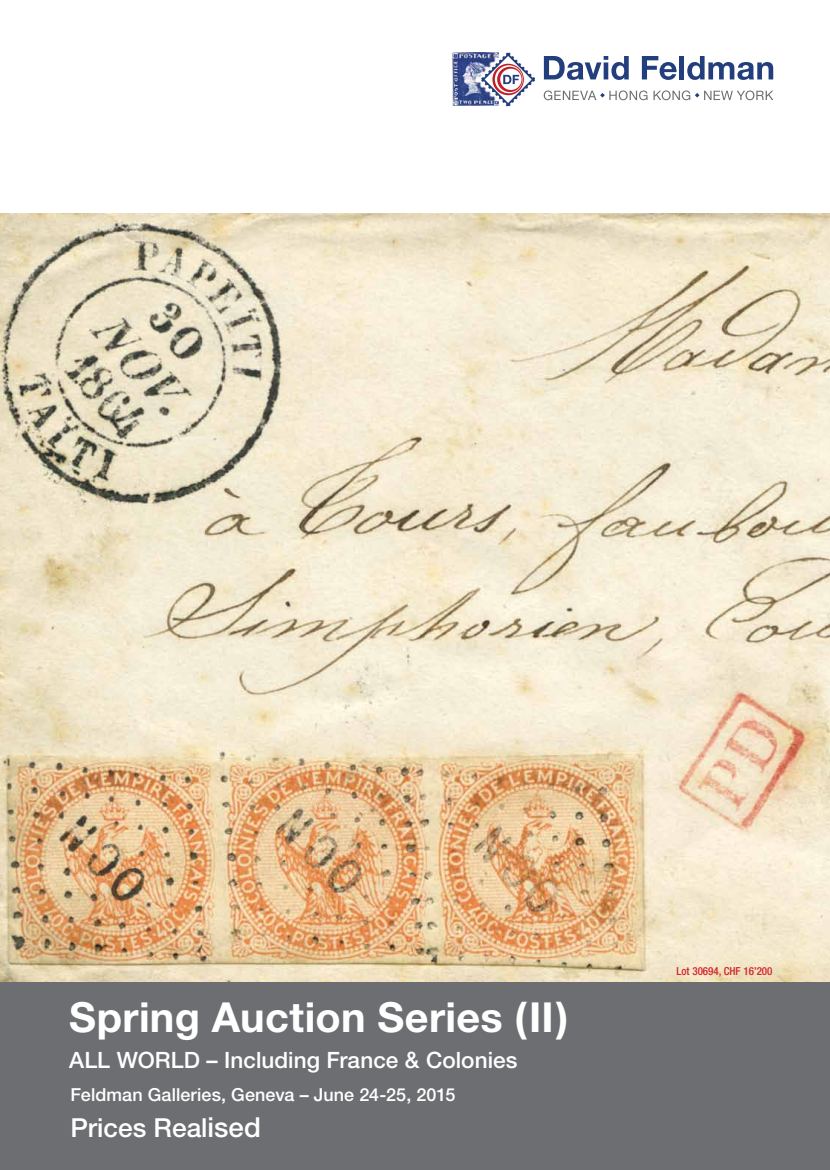
<style>
.page{position:relative;width:830px;height:1170px;background:#fff}
.page>*{position:absolute;margin:0;border:0;box-sizing:border-box;transform-origin:0 0}
.t1{font:700 41.4px "Helvetica Neue";letter-spacing:.005em;color:#fff}
.t2{font:500 26.25px "Helvetica Neue";color:#fff}
.t3{font:500 22.5px "Helvetica Neue";color:#fff}
.t4{font:500 18px "Helvetica Neue";letter-spacing:.005em;color:#fff}
.t5{font:500 condensed 11.1px "Helvetica Neue";color:#d2232a}
.s1{font-size:27.6px}
</style>
<div class="page">
<img style="left:0;top:213px;width:829px;height:769px">
<div style="left:0;top:982px;width:829px;height:187px;background:#6d6e71"></div>
<img style="left:452px;top:53px;width:29px;height:52px">
<svg style="left:543px;top:56px;width:85px;height:24px"></svg>
<svg style="left:641px;top:56px;width:35px;height:24px"></svg>
<hr style="left:679px;top:56px;width:4px;height:23px;background:#223e7d">
<svg style="left:687px;top:56px;width:85px;height:24px"></svg>
<svg style="left:653px;top:90px;width:120px;height:10px"></svg>
<svg style="left:543px;top:90px;width:104px;height:10px"></svg>
<svg style="left:481px;top:52px;width:54px;height:54px"></svg>
<h1 class="t1" style="left:69px;top:991px;width:500px">Spring Auction Series (II)</h1>
<p class="t3" style="left:69px;top:1046px;width:449px">ALL WORLD – Including France &amp; Colonies</p>
<p class="t4" style="left:70px;top:1083px;width:386px">Feldman Galleries, Geneva – June 24-25, 2015</p>
<h2 class="t2" style="left:70px;top:1112px;width:192px">Prices Real<span class="s1">ised</span></h2>
<p class="t5" style="left:676px;top:964px;width:97px">Lot 30694, CHF 16’200</p>
</div>
